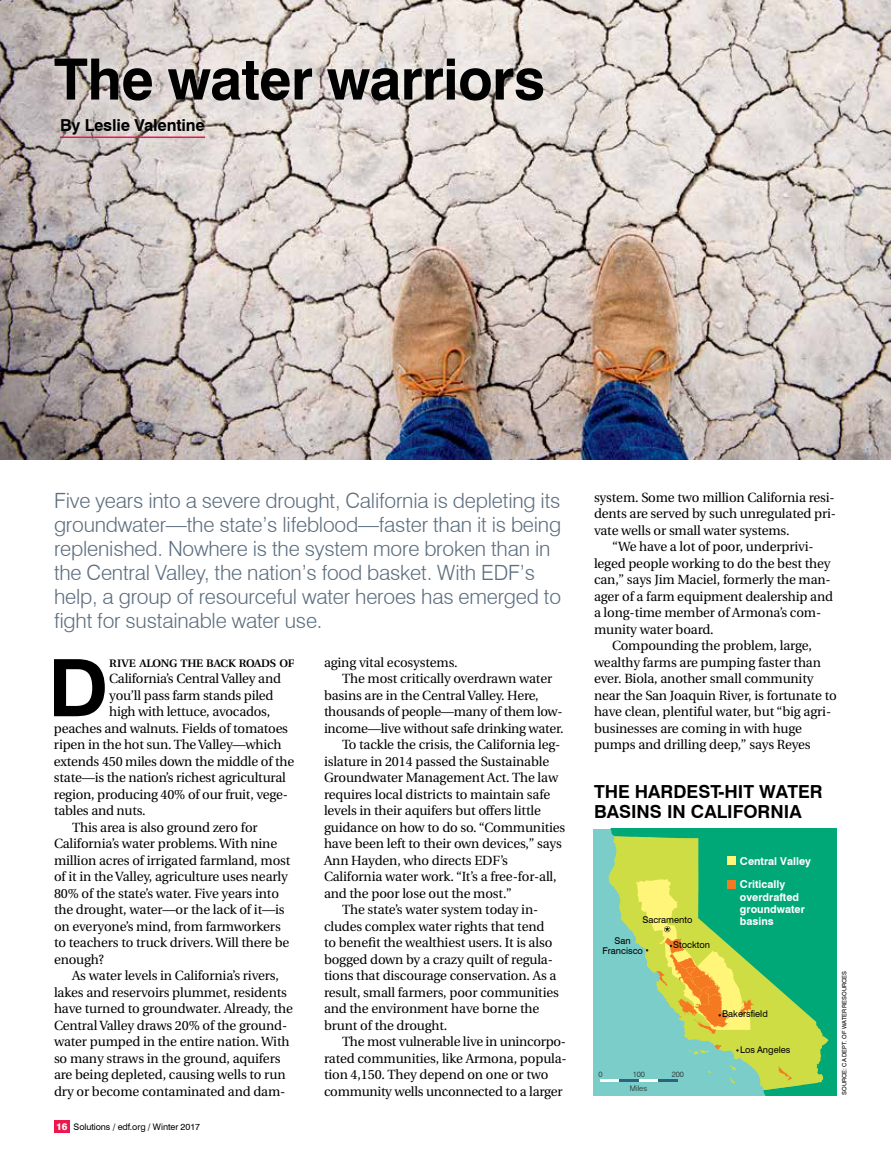
<style>
.page{position:relative;width:891px;height:1161px;background:#fff}
.page>*{position:absolute;margin:0;border:0;box-sizing:border-box;transform-origin:0 0}
.t1{font:700 79.35px "Swiss 721 BT";color:#000;scale:1.05 1}
.t2{font:700 57px "Swiss 721 BT";letter-spacing:-.01em;color:#000}
.t3{font:300 21px/24px "Swiss 721 BT";letter-spacing:-.01em;color:#5d6e7f}
.t4{font:700 18px/19.5px "Swiss 721 BT";color:#000}
.t5{font:700 16.5px "Swiss 721 BT";letter-spacing:-.01em;color:#000}
.t6{font:13.35px "Utopia";letter-spacing:-.01em;color:#000}
.t7{font:700 10.8px/23px "Swiss 721 BT";color:#fff}
.t8{font:600 10.8px "Utopia";letter-spacing:-.02em;color:#000;scale:1.05 1}
.t9{font:9.3px/9.3px "Swiss 721 BT";color:#000;text-align:center}
.t10{font:9px "Swiss 721 BT";letter-spacing:-.01em;color:#000}
.t11{font:300 7.65px "Swiss 721 BT";color:#231f20}
.t12{font:6px "Swiss 721 BT";color:#000}
.s1{font-weight:800;font-size:9.6px;color:#fff}
</style>
<div class="page">
<div style="left:54px;top:1120px;width:15px;height:13px;background:#ed174c"></div>
<img style="left:0;top:0;width:891px;height:459px">
<div style="left:46px;top:49px;width:507px;height:61px;background:#fff;opacity:.47"></div>
<div style="left:52px;top:109px;width:162px;height:39px;background:#fff;opacity:.47"></div>
<hr style="left:60px;top:137px;width:145px;height:1px;background:#ed174c">
<div style="left:593px;top:829px;width:244px;height:266px;background:#7acdc8"></div>
<svg style="left:610px;top:829px;width:227px;height:266px;fill:#00a777"></svg>
<svg style="left:608px;top:836px;width:220px;height:254px"></svg>
<svg style="left:778px;top:1066px;width:14px;height:15px"></svg>
<svg style="left:715px;top:1044px;width:6px;height:6px"></svg>
<div style="left:727px;top:856px;width:9px;height:9px;background:#fff579"></div>
<svg style="left:636px;top:879px;width:118px;height:155px;background:#abc966"></svg>
<hr style="left:600px;top:1080px;width:20px;height:2px;background:#fff">
<svg style="left:620px;top:1080px;width:19px;height:2px"></svg>
<hr style="left:639px;top:1080px;width:20px;height:2px;background:#fff">
<svg style="left:659px;top:1080px;width:19px;height:2px"></svg>
<h2 class="t2" style="left:54px;top:45px;width:492px">The water warriors</h2>
<p class="t5" style="left:60px;top:115px;width:146px">By Leslie Valentine</p>
<p class="t3" style="left:54px;top:488px;width:509px">Five years into a severe drought, California is depleting its groundwater—the state’s lifeblood—faster than it is being replenished. Nowhere is the system more broken than in the Central Valley, the nation’s food basket. With EDF’s help, a group of resourceful water heroes has emerged to fight for sustainable water use.</p>
<h1 class="t1" style="left:48px;top:640px;width:59px">D</h1>
<p class="t8" style="left:109px;top:657px;width:178px">RIVE ALONG THE BACK ROADS OF</p>
<p class="t6" style="left:109px;top:671px;width:173px">California’s Central Valley and</p>
<p class="t6" style="left:109px;top:688px;width:166px">you’ll pass farm stands piled</p>
<p class="t6" style="left:109px;top:704px;width:163px">high with lettuce, avocados,</p>
<p class="t6" style="left:54px;top:721px;width:236px">peaches and walnuts. Fields of tomatoes</p>
<p class="t6" style="left:54px;top:737px;width:229px">ripen in the hot sun. The Valley—which</p>
<p class="t6" style="left:54px;top:754px;width:242px">extends 450 miles down the middle of the</p>
<p class="t6" style="left:54px;top:770px;width:233px">state—is the nation’s richest agricultural</p>
<p class="t6" style="left:54px;top:787px;width:236px">region, producing 40% of our fruit, vege-</p>
<p class="t6" style="left:54px;top:803px;width:93px">tables and nuts.</p>
<p class="t6" style="left:72px;top:820px;width:187px">This area is also ground zero for</p>
<p class="t6" style="left:54px;top:836px;width:225px">California’s water problems. With nine</p>
<p class="t6" style="left:54px;top:853px;width:238px">million acres of irrigated farmland, most</p>
<p class="t6" style="left:54px;top:869px;width:235px">of it in the Valley, agriculture uses nearly</p>
<p class="t6" style="left:54px;top:886px;width:227px">80% of the state’s water. Five years into</p>
<p class="t6" style="left:54px;top:902px;width:232px">the drought, water—or the lack of it—is</p>
<p class="t6" style="left:54px;top:919px;width:228px">on everyone’s mind, from farmworkers</p>
<p class="t6" style="left:54px;top:935px;width:237px">to teachers to truck drivers. Will there be</p>
<p class="t6" style="left:54px;top:952px;width:52px">enough?</p>
<p class="t6" style="left:72px;top:968px;width:208px">As water levels in California’s rivers,</p>
<p class="t6" style="left:54px;top:985px;width:234px">lakes and reservoirs plummet, residents</p>
<p class="t6" style="left:54px;top:1001px;width:240px">have turned to groundwater. Already, the</p>
<p class="t6" style="left:54px;top:1018px;width:235px">Central Valley draws 20% of the ground-</p>
<p class="t6" style="left:54px;top:1034px;width:237px">water pumped in the entire nation. With</p>
<p class="t6" style="left:54px;top:1051px;width:228px">so many straws in the ground, aquifers</p>
<p class="t6" style="left:54px;top:1067px;width:233px">are being depleted, causing wells to run</p>
<p class="t6" style="left:54px;top:1084px;width:233px">dry or become contaminated and dam-</p>
<p class="t10" style="left:56px;top:1121px;width:146px"><span class="s1">16</span> Solutions / edf.org / Winter 2017</p>
<p class="t6" style="left:324px;top:655px;width:135px">aging vital ecosystems.</p>
<p class="t6" style="left:342px;top:671px;width:212px">The most critically overdrawn water</p>
<p class="t6" style="left:324px;top:688px;width:216px">basins are in the Central Valley. Here,</p>
<p class="t6" style="left:324px;top:704px;width:240px">thousands of people—many of them low-</p>
<p class="t6" style="left:324px;top:721px;width:241px">income—live without safe drinking water.</p>
<p class="t6" style="left:342px;top:737px;width:220px">To tackle the crisis, the California leg-</p>
<p class="t6" style="left:324px;top:754px;width:227px">islature in 2014 passed the Sustainable</p>
<p class="t6" style="left:324px;top:770px;width:236px">Groundwater Management Act. The law</p>
<p class="t6" style="left:324px;top:787px;width:228px">requires local districts to maintain safe</p>
<p class="t6" style="left:324px;top:803px;width:218px">levels in their aquifers but offers little</p>
<p class="t6" style="left:324px;top:820px;width:243px">guidance on how to do so. “Communities</p>
<p class="t6" style="left:324px;top:836px;width:239px">have been left to their own devices,” says</p>
<p class="t6" style="left:324px;top:853px;width:185px">Ann Hayden, who directs EDF’s</p>
<p class="t6" style="left:324px;top:869px;width:234px">California water work. “It’s a free-for-all,</p>
<p class="t6" style="left:324px;top:886px;width:189px">and the poor lose out the most.”</p>
<p class="t6" style="left:342px;top:902px;width:198px">The state’s water system today in-</p>
<p class="t6" style="left:324px;top:919px;width:222px">cludes complex water rights that tend</p>
<p class="t6" style="left:324px;top:935px;width:230px">to benefit the wealthiest users. It is also</p>
<p class="t6" style="left:324px;top:952px;width:230px">bogged down by a crazy quilt of regula-</p>
<p class="t6" style="left:324px;top:968px;width:234px">tions that discourage conservation. As a</p>
<p class="t6" style="left:324px;top:985px;width:236px">result, small farmers, poor communities</p>
<p class="t6" style="left:324px;top:1001px;width:217px">and the environment have borne the</p>
<p class="t6" style="left:324px;top:1018px;width:125px">brunt of the drought.</p>
<p class="t6" style="left:342px;top:1034px;width:226px">The most vulnerable live in unincorpo-</p>
<p class="t6" style="left:324px;top:1051px;width:244px">rated communities, like Armona, popula-</p>
<p class="t6" style="left:324px;top:1067px;width:226px">tion 4,150. They depend on one or two</p>
<p class="t6" style="left:324px;top:1084px;width:240px">community wells unconnected to a larger</p>
<p class="t6" style="left:594px;top:490px;width:242px">system. Some two million California resi-</p>
<p class="t6" style="left:594px;top:506px;width:244px">dents are served by such unregulated pri-</p>
<p class="t6" style="left:594px;top:523px;width:197px">vate wells or small water systems.</p>
<p class="t6" style="left:612px;top:539px;width:203px">“We have a lot of poor, underprivi-</p>
<p class="t6" style="left:594px;top:556px;width:238px">leged people working to do the best they</p>
<p class="t6" style="left:594px;top:572px;width:238px">can,” says Jim Maciel, formerly the man-</p>
<p class="t6" style="left:594px;top:589px;width:241px">ager of a farm equipment dealership and</p>
<p class="t6" style="left:594px;top:605px;width:229px">a long-time member of Armona’s com-</p>
<p class="t6" style="left:594px;top:622px;width:121px">munity water board.</p>
<p class="t6" style="left:612px;top:638px;width:201px">Compounding the problem, large,</p>
<p class="t6" style="left:594px;top:655px;width:228px">wealthy farms are pumping faster than</p>
<p class="t6" style="left:594px;top:671px;width:221px">ever. Biola, another small community</p>
<p class="t6" style="left:594px;top:688px;width:244px">near the San Joaquin River, is fortunate to</p>
<p class="t6" style="left:594px;top:704px;width:239px">have clean, plentiful water, but “big agri-</p>
<p class="t6" style="left:594px;top:721px;width:210px">businesses are coming in with huge</p>
<p class="t6" style="left:594px;top:737px;width:218px">pumps and drilling deep,” says Reyes</p>
<h3 class="t4" style="left:594px;top:782px;width:230px">THE HARDEST-HIT WATER<br>BASINS IN CALIFORNIA</h3>
<p class="t7" style="left:740px;top:849px;width:73px">Central Valley<br>Critically</p>
<p class="t7" style="left:740px;top:891px;width:66px;line-height:12.3px">overdrafted groundwater</p>
<p class="t9" style="left:642px;top:915px;width:52px">Sacramento</p>
<p class="t7" style="left:740px;top:910px;width:35px">basins</p>
<p class="t9" style="left:602px;top:936px;width:42px">San<br>Francisco</p>
<p class="t9" style="left:673px;top:940px;width:38px">Stockton</p>
<p class="t11" style="left:599px;top:1070px;width:6px">0</p>
<p class="t11" style="left:633px;top:1070px;width:14px">100</p>
<p class="t11" style="left:672px;top:1070px;width:14px">200</p>
<p class="t11" style="left:630px;top:1084px;width:19px">Miles</p>
<p class="t9" style="left:722px;top:1009px;width:47px">Bakersfield</p>
<p class="t9" style="left:740px;top:1045px;width:52px">Los Angeles</p>
<p class="t12" style="left:841px;top:1095px;width:125px;rotate:-90deg">SOURCE: CA DEPT. OF WATER RESOURCES</p>
</div>
